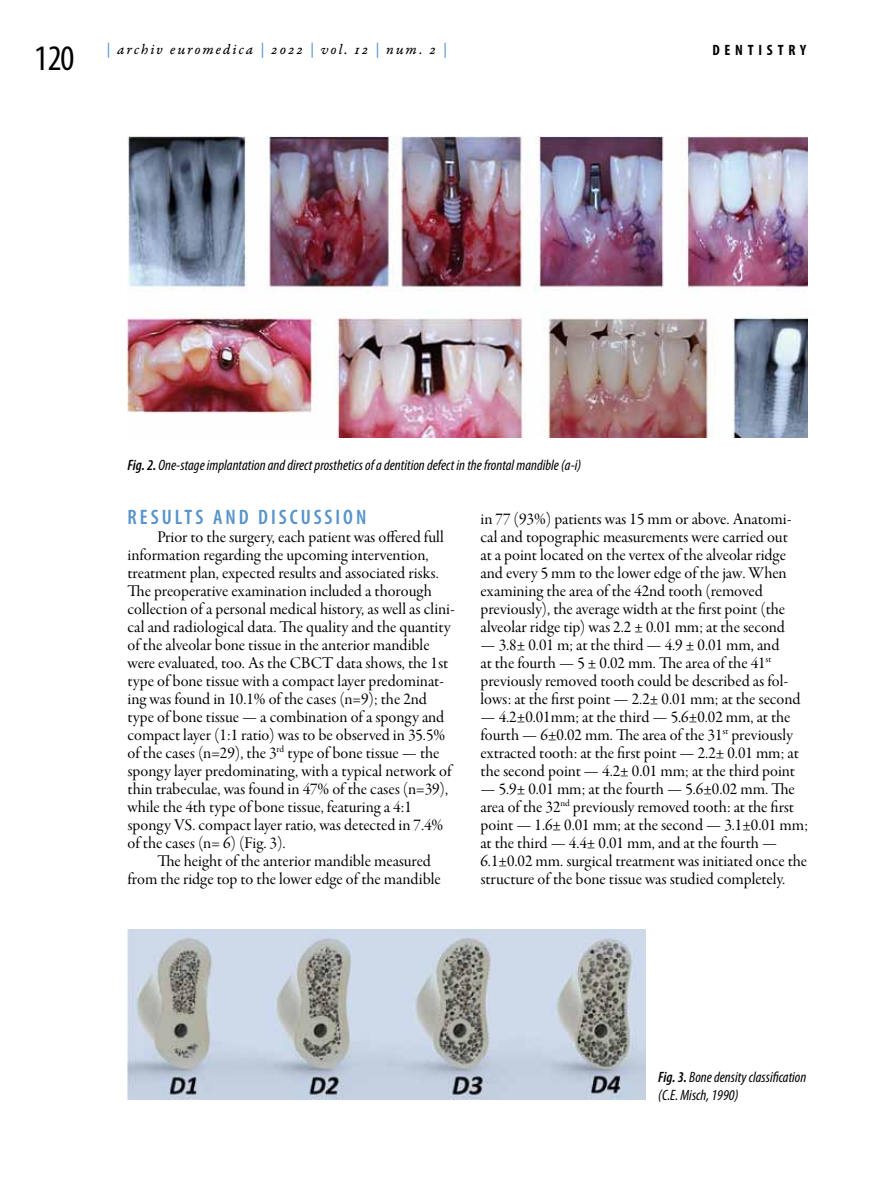
<style>
.page{position:relative;width:893px;height:1191px;background:#fff}
.page>*{position:absolute;margin:0;border:0;box-sizing:border-box;transform-origin:0 0}
.t1{font:condensed 36px "Myriad Pro";color:#000}
.t2{font:600 condensed 21px "Myriad Pro";letter-spacing:.14em;color:#5693c9}
.t3{font:16.5px/18px "Garamond Premr Pro Subh";color:#000}
.t4{font:italic condensed 15px/18px "Myriad Pro";color:#000}
.t5{font:15px "Garamond Premr Pro It Capt";letter-spacing:.125em;color:#000}
.t6{font:700 condensed 15px "Myriad Pro";letter-spacing:.32em;color:#000}
.s1{color:#5693c9}
.s2{font-weight:600}
</style>
<div class="page">
<img style="left:128px;top:136px;width:680px;height:301px">
<img style="left:128px;top:929px;width:517px;height:171px">
<h1 class="t1" style="left:34px;top:36px;width:42px">120</h1>
<p class="t5" style="left:106px;top:40px;width:342px"><span class="s1">|</span> archiv euromedica <span class="s1">|</span> 2022 <span class="s1">|</span> vol. 12 <span class="s1">|</span> num. 2 <span class="s1">|</span></p>
<p class="t6" style="left:712px;top:41px;width:95px">DENTISTRY</p>
<p class="t4" style="left:128px;top:455px;width:455px"><span class="s2">Fig. 2.</span> One-stage implantation and direct prosthetics of a dentition defect in the frontal mandible (а-i)</p>
<p class="t2" style="left:128px;top:505px;width:228px">RES ULTS AN D DISCUSSION</p>
<p class="t3" style="left:128px;top:528px;width:329px;text-indent:30px">Prior to the surgery, each patient was offered full information regarding the upcoming intervention, treatment plan, expected results and associated risks.<br>The preoperative examination included a thorough collection of a personal medical history, as well as clini&shy;cal and radiological data. The quality and the quantity of the alveolar bone tissue in the anterior mandible were evaluated, too. As the CBCT data shows, the 1st type of bone tissue with a compact layer predominat&shy;ing was found in 10.1% of the cases (n=9); the 2nd type of bone tissue — a combination of a spongy and compact layer (1:1 ratio) was to be observed in 35.5% of the cases (n=29), the 3<sup>rd</sup> type of bone tissue — the spongy layer predominating, with a typical network of thin trabeculae, was found in 47% of the cases (n=39), while the 4th type of bone tissue, featuring a 4:1 spongy VS. compact layer ratio, was detected in 7.4% of the cases (n= 6) (Fig. 3).</p>
<p class="t3" style="left:128px;top:852px;width:315px;text-indent:30px">The height of the anterior mandible measured from the ridge top to the lower edge of the mandible</p>
<p class="t3" style="left:480px;top:510px;width:313px">in 77 (93%) patients was 15 mm or above. Anatomi&shy;cal and topographic measurements were carried out at a point located on the vertex of the alveolar ridge and every 5 mm to the lower edge of the jaw. When examining the area of the 42nd tooth (removed previously), the average width at the first point (the alveolar ridge tip) was 2.2 ± 0.01 mm; at the second</p>
<p class="t3" style="left:480px;top:636px;width:321px">— 3.8± 0.01 m; at the third — 4.9 ± 0.01 mm, and<br>at the fourth — 5 ± 0.02 mm. The area of the 41<sup>st </sup>previously removed tooth could be described as fol&shy;lows: at the first point — 2.2± 0.01 mm; at the second</p>
<p class="t3" style="left:480px;top:708px;width:320px">— 4.2±0.01mm; at the third — 5.6±0.02 mm, at the fourth — 6±0.02 mm. The area of the 31<sup>st</sup> previously extracted tooth: at the first point — 2.2± 0.01 mm; at the second point — 4.2± 0.01 mm; at the third point</p>
<p class="t3" style="left:480px;top:780px;width:329px">— 5.9± 0.01 mm; at the fourth — 5.6±0.02 mm. The area of the 32<sup>nd</sup> previously removed tooth: at the first point — 1.6± 0.01 mm; at the second — 3.1±0.01 mm; at the third — 4.4± 0.01 mm, and at the fourth — 6.1±0.02 mm. surgical treatment was initiated once the structure of the bone tissue was studied completely.</p>
<p class="t4" style="left:658px;top:1067px;width:150px"><span class="s2">Fig. 3.</span> Bone density classification (С.Е. Misch, 1990)</p>
</div>
